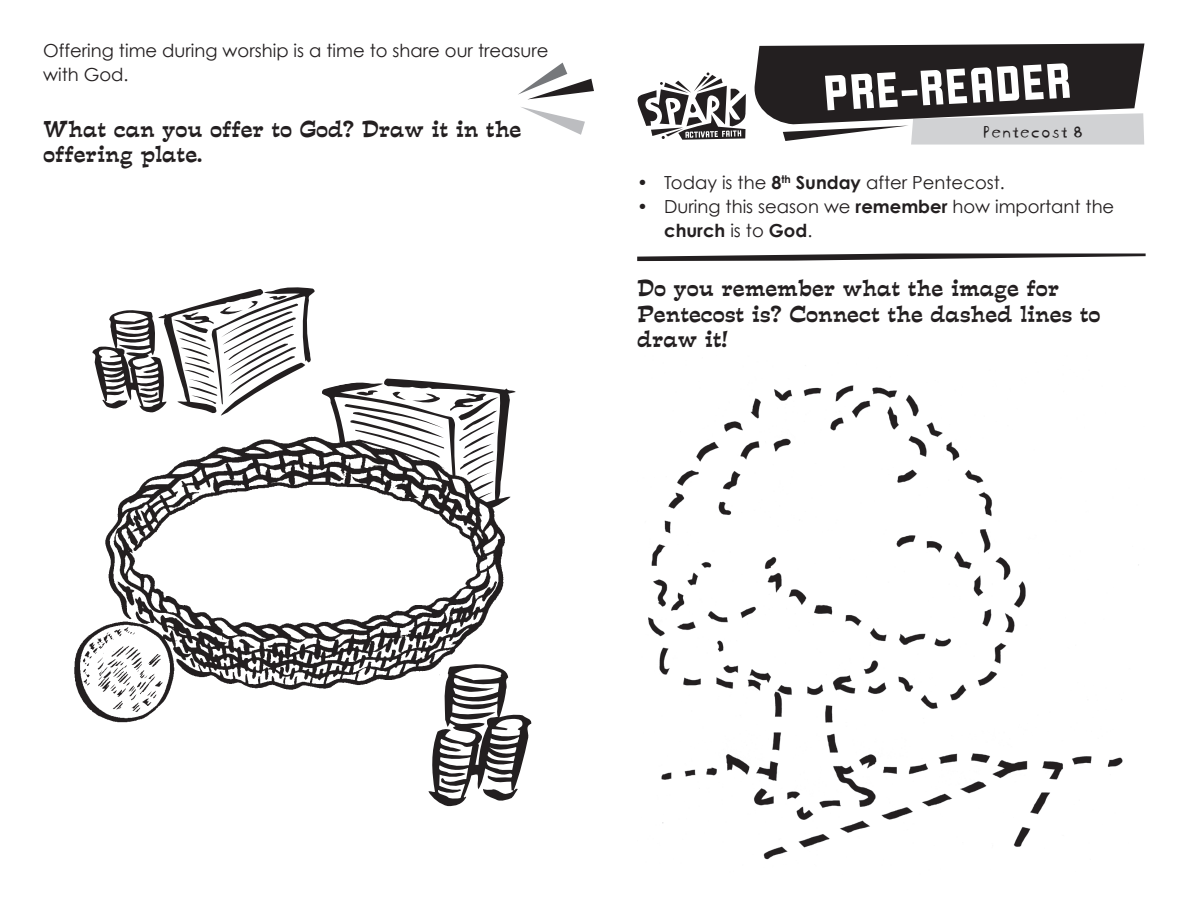
<style>
.page{position:relative;width:1188px;height:918px;background:#fff}
.page>*{position:absolute;margin:0;border:0;box-sizing:border-box;transform-origin:0 0}
.t1{font:54px "Liquorstore";color:#fff}
.t2{font:21px/25.5px "Estro Font";color:#231f20}
.t3{font:18px/24px "Century Gothic";color:#231f20}
.t4{font:18px "Blockhead Uplugged";color:#231f20}
.s1{font-weight:700}
</style>
<div class="page">
<svg style="left:754px;top:44px;width:390px;height:101px;background:#5b5859"></svg>
<svg style="left:637px;top:72px;width:109px;height:68px"></svg>
<svg style="left:322px;top:378px;width:194px;height:46px"></svg>
<svg style="left:92px;top:287px;width:223px;height:129px"></svg>
<svg style="left:518px;top:63px;width:76px;height:36px"></svg>
<svg style="left:521px;top:107px;width:64px;height:28px"></svg>
<img style="left:648px;top:385px;width:491px;height:475px">
<svg style="left:637px;top:254px;width:509px;height:7px"></svg>
<img style="left:74px;top:424px;width:437px;height:299px">
<svg style="left:419px;top:635px;width:113px;height:172px"></svg>
<p class="t3" style="left:43px;top:38px;width:507px">Offering time during worship is a time to share our treasure with God.</p>
<p class="t2" style="left:43px;top:116px;width:480px">What can you offer to God? Draw it in the offering plate.</p>
<h1 class="t1" style="left:822px;top:61px;width:250px;rotate:-3deg">PRE-READER</h1>
<p class="t4" style="left:982px;top:117px;width:102px">Pentecost 8</p>
<p class="t3" style="left:637px;top:170px;width:369px">• Today is the <span class="s1">8</span><sup>th</sup> <span class="s1">Sunday</span> after Pentecost.</p>
<p class="t3" style="left:664px;top:194px;width:452px;text-indent:-27px">• During this season we <span class="s1">remember</span> how important the <span class="s1">church</span> is to <span class="s1">God</span>.</p>
<p class="t2" style="left:637px;top:275px;width:465px">Do you remember what the image for<br>Pentecost is? Connect the dashed lines to draw it!</p>
</div>
